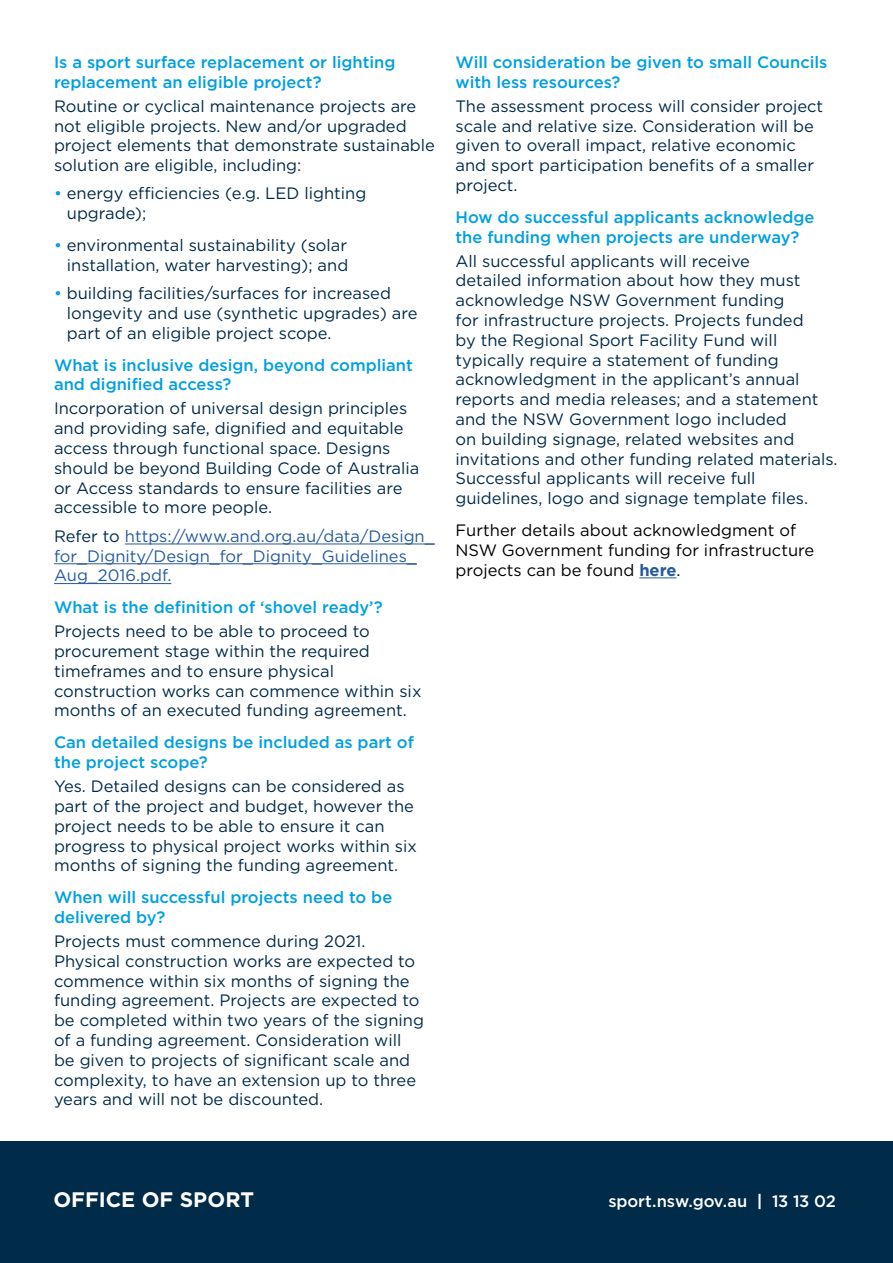
<style>
.page{position:relative;width:893px;height:1263px;background:#fff}
.page>*{position:absolute;margin:0;border:0;box-sizing:border-box;transform-origin:0 0}
.t1{font:700 21px "Gotham HTF";letter-spacing:.005em;color:#fff}
.t2{font:16.5px/19.8px "Gotham HTF";color:#002b49}
.t3{font:500 16.5px/19.8px "Gotham HTF";color:#009fe3}
.t4{font:16.5px/19.8px "Gotham HTF";color:#275b9b}
.t5{font:16.5px/19.8px "Gotham HTF";color:#000}
.t6{font:500 16.5px "Gotham HTF";letter-spacing:-.005em;color:#fff}
.s1{color:#009fe3}
.s2{color:#002b49}
.s3{font-weight:700;color:#275b9b}
.s4{font-weight:700}
</style>
<div class="page">
<div style="left:0;top:1142px;width:893px;height:121px;background:#002b49"></div>
<hr style="left:125px;top:544px;width:310px;height:1px;background:#275b9b">
<hr style="left:54px;top:563px;width:363px;height:1px;background:#275b9b">
<hr style="left:54px;top:583px;width:117px;height:1px;background:#275b9b">
<hr style="left:639px;top:578px;width:37px;height:1px;background:#275b9b">
<p class="t3" style="left:54px;top:52px;width:343px">Is a sport surface replacement or lighting replacement an eligible project?</p>
<p class="t2" style="left:54px;top:96px;width:382px">Routine or cyclical maintenance projects are not eligible projects. New and/or upgraded project elements that demonstrate sustainable solution are eligible, including:</p>
<p class="t2" style="left:67px;top:183px;width:301px;text-indent:-13px"><span class="s1">•</span> energy efficiencies (e.g. LED lighting upgrade);</p>
<p class="t2" style="left:54px;top:235px;width:296px;text-align:right"><span class="s1">•</span> environmental sustainability (solar installation, water harvesting); and</p>
<p class="t2" style="left:67px;top:283px;width:352px;text-indent:-13px"><span class="s1">•</span> building facilities/surfaces for increased longevity and use (synthetic upgrades) are part of an eligible project scope.</p>
<p class="t3" style="left:54px;top:354px;width:360px">What is inclusive design, beyond compliant and dignified access?</p>
<p class="t2" style="left:54px;top:398px;width:367px">Incorporation of universal design principles and providing safe, dignified and equitable access through functional space. Designs should be beyond Building Code of Australia or Access standards to ensure facilities are accessible to more people.</p>
<p class="t4" style="left:54px;top:526px;width:382px"><span class="s2">Refer to</span> https://www.and.org.au/data/Design_ for_Dignity/Design_for_Dignity_Guidelines_<br>Aug_2016.pdf.</p>
<p class="t3" style="left:54px;top:597px;width:330px">What is the definition of ‘shovel ready’?</p>
<p class="t2" style="left:54px;top:621px;width:369px">Projects need to be able to proceed to procurement stage within the required timeframes and to ensure physical construction works can commence within six months of an executed funding agreement.</p>
<p class="t3" style="left:54px;top:732px;width:361px">Can detailed designs be included as part of the project scope?</p>
<p class="t2" style="left:54px;top:776px;width:364px">Yes. Detailed designs can be considered as part of the project and budget, however the project needs to be able to ensure it can progress to physical project works within six months of signing the funding agreement.</p>
<p class="t3" style="left:54px;top:887px;width:340px">When will successful projects need to be delivered by?</p>
<p class="t2" style="left:54px;top:931px;width:372px">Projects must commence during 2021.<br>Physical construction works are expected to commence within six months of signing the funding agreement. Projects are expected to be completed within two years of the signing of a funding agreement. Consideration will be given to projects of significant scale and complexity, to have an extension up to three years and will not be discounted.</p>
<p class="t3" style="left:455px;top:52px;width:373px">Will consideration be given to small Councils with less resources?</p>
<p class="t2" style="left:455px;top:96px;width:369px">The assessment process will consider project scale and relative size. Consideration will be given to overall impact, relative economic and sport participation benefits of a smaller project.</p>
<p class="t3" style="left:455px;top:207px;width:361px">How do successful applicants acknowledge the funding when projects are underway?</p>
<p class="t2" style="left:455px;top:251px;width:384px">All successful applicants will receive<br>detailed information about how they must acknowledge NSW Government funding<br>for infrastructure projects. Projects funded<br>by the Regional Sport Facility Fund will typically require a statement of funding acknowledgment in the applicant’s annual reports and media releases; and a statement and the NSW Government logo included<br>on building signage, related websites and invitations and other funding related materials.<br>Successful applicants will receive full guidelines, logo and signage template files.</p>
<p class="t5" style="left:455px;top:520px;width:360px">Further details about acknowledgment of<br>NSW Government funding for infrastructure projects can be found <span class="s3">here</span>.</p>
<p class="t1" style="left:53px;top:1187px;width:202px">OFFICE OF SPORT</p>
<p class="t6" style="left:608px;top:1191px;width:229px">sport.nsw.gov.au <span class="s4">|</span> 13 13 02</p>
</div>
